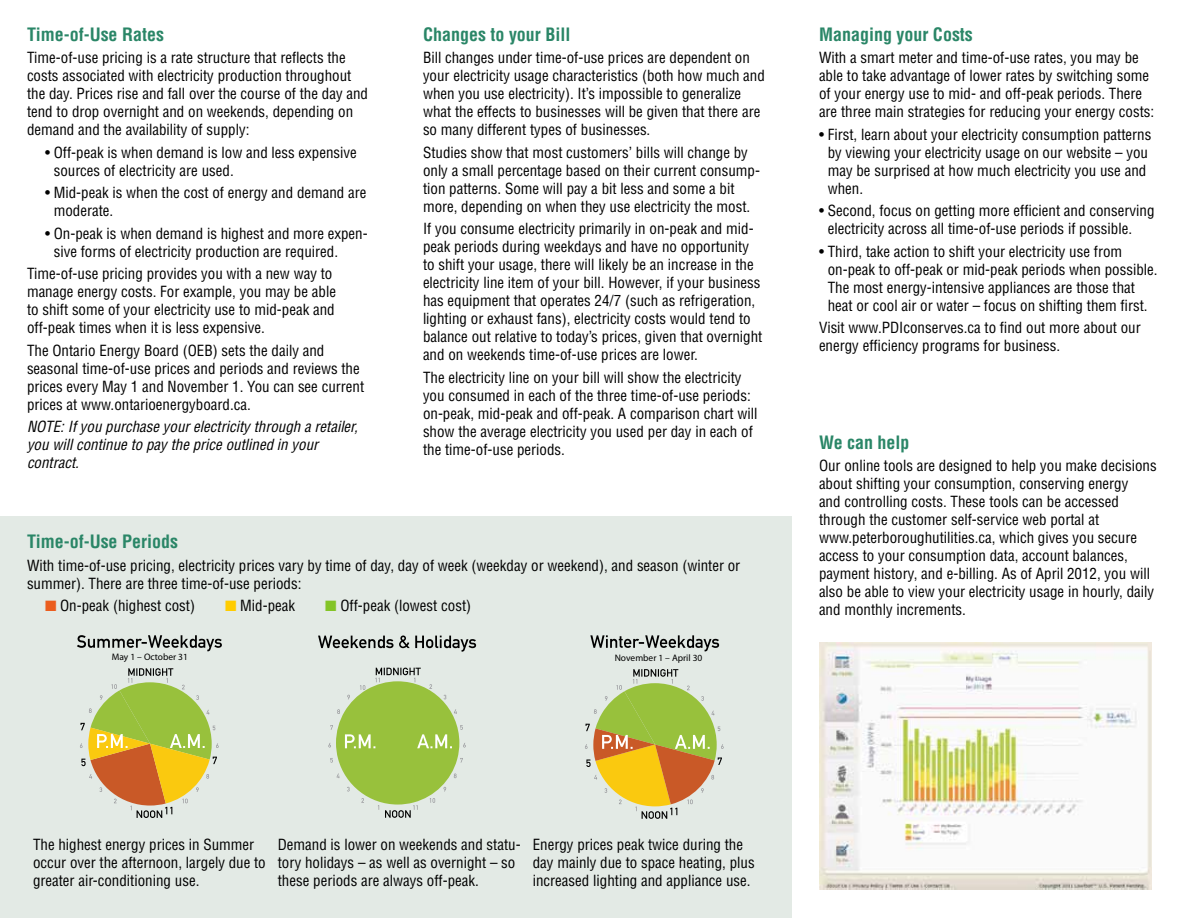
<style>
.page{position:relative;width:1188px;height:918px;background:#fff}
.page>*{position:absolute;margin:0;border:0;box-sizing:border-box;transform-origin:0 0}
.t1{font:700 condensed 18px "Helvetica";color:#2a8667}
.t2{font:condensed 15px/18px "Helvetica";color:#000}
.t3{font:italic condensed 15px/18px "Helvetica";color:#000}
.t4{font:9.45px "Myriad";color:#000}
.s1{color:#eb5d1e}
.s2{color:#fc0}
.s3{color:#83c426}
</style>
<div class="page">
<div style="left:0;top:517px;width:792px;height:401px;background:#e3eae5"></div>
<svg style="left:80px;top:668px;width:139px;height:150px"></svg>
<svg style="left:77px;top:635px;width:145px;height:16px"></svg>
<svg style="left:318px;top:635px;width:158px;height:17px"></svg>
<svg style="left:328px;top:668px;width:138px;height:150px"></svg>
<svg style="left:590px;top:635px;width:129px;height:16px"></svg>
<svg style="left:585px;top:669px;width:139px;height:150px"></svg>
<img style="left:820px;top:642px;width:332px;height:247px">
<p class="t1" style="left:27px;top:23px;width:139px">Time-of-Use Rates</p>
<p class="t2" style="left:27px;top:49px;width:343px">Time-of-use pricing is a rate structure that reflects the costs associated with electricity production throughout the day. Prices rise and fall over the course of the day and tend to drop overnight and on weekends, depending on demand and the availability of supply:</p>
<p class="t2" style="left:54px;top:143px;width:305px;text-indent:-9px">• Off-peak is when demand is low and less expensive sources of electricity are used.</p>
<p class="t2" style="left:54px;top:184px;width:314px;text-indent:-9px">• Mid-peak is when the cost of energy and demand are moderate.</p>
<p class="t2" style="left:54px;top:224px;width:316px;text-indent:-9px">• On-peak is when demand is highest and more expen&shy;sive forms of electricity production are required.</p>
<p class="t2" style="left:27px;top:265px;width:311px">Time-of-use pricing provides you with a new way to manage energy costs. For example, you may be able to shift some of your electricity use to mid-peak and off-peak times when it is less expensive.</p>
<p class="t2" style="left:27px;top:341px;width:339px">The Ontario Energy Board (OEB) sets the daily and seasonal time-of-use prices and periods and reviews the prices every May 1 and November 1. You can see current prices at www.ontarioenergyboard.ca.</p>
<p class="t3" style="left:27px;top:418px;width:332px">NOTE: If you purchase your electricity through a retailer, you will continue to pay the price outlined in your contract.</p>
<p class="t1" style="left:423px;top:23px;width:149px">Changes to your Bill</p>
<p class="t2" style="left:423px;top:49px;width:343px">Bill changes under time-of-use prices are dependent on your electricity usage characteristics (both how much and when you use electricity). It’s impossible to generalize what the effects to businesses will be given that there are so many different types of businesses.</p>
<p class="t2" style="left:423px;top:143px;width:339px">Studies show that most customers’ bills will change by only a small percentage based on their current consump&shy;tion patterns. Some will pay a bit less and some a bit more, depending on when they use electricity the most.</p>
<p class="t2" style="left:423px;top:220px;width:341px">If you consume electricity primarily in on-peak and mid&shy;peak periods during weekdays and have no opportunity to shift your usage, there will likely be an increase in the electricity line item of your bill. However, if your business has equipment that operates 24/7 (such as refrigeration, lighting or exhaust fans), electricity costs would tend to balance out relative to today’s prices, given that overnight and on weekends time-of-use prices are lower.</p>
<p class="t2" style="left:423px;top:368px;width:336px">The electricity line on your bill will show the electricity you consumed in each of the three time-of-use periods: on-peak, mid-peak and off-peak. A comparison chart will show the average electricity you used per day in each of the time-of-use periods.</p>
<p class="t1" style="left:27px;top:531px;width:153px">Time-of-Use Periods</p>
<p class="t2" style="left:27px;top:556px;width:715px">With time-of-use pricing, electricity prices vary by time of day, day of week (weekday or weekend), and season (winter or summer). There are three time-of-use periods:</p>
<p class="t2" style="left:45px;top:597px;width:152px"><span class="s1">■</span> On-peak (highest cost)</p>
<p class="t2" style="left:225px;top:597px;width:72px"><span class="s2">■</span> Mid-peak</p>
<p class="t2" style="left:325px;top:597px;width:147px"><span class="s3">■</span> Off-peak (lowest cost)</p>
<p class="t4" style="left:112px;top:652px;width:78px">May 1 – October 31</p>
<p class="t4" style="left:615px;top:653px;width:89px">November 1 – April 30</p>
<p class="t1" style="left:819px;top:23px;width:155px">Managing your Costs</p>
<p class="t2" style="left:819px;top:49px;width:337px">With a smart meter and time-of-use rates, you may be able to take advantage of lower rates by switching some of your energy use to mid- and off-peak periods. There are three main strategies for reducing your energy costs:</p>
<p class="t2" style="left:828px;top:125px;width:325px;text-indent:-9px">• First, learn about your electricity consumption patterns by viewing your electricity usage on our website – you may be surprised at how much electricity you use and when.</p>
<p class="t2" style="left:828px;top:202px;width:328px;text-indent:-9px">• Second, focus on getting more efficient and conserving electricity across all time-of-use periods if possible.</p>
<p class="t2" style="left:828px;top:242px;width:331px;text-indent:-9px">• Third, take action to shift your electricity use from on-peak to off-peak or mid-peak periods when possible.<br>The most energy-intensive appliances are those that heat or cool air or water – focus on shifting them first.</p>
<p class="t2" style="left:819px;top:319px;width:323px">Visit www.PDIconserves.ca to find out more about our energy efficiency programs for business.</p>
<p class="t1" style="left:819px;top:431px;width:92px">We can help</p>
<p class="t2" style="left:819px;top:456px;width:339px">Our online tools are designed to help you make decisions about shifting your consumption, conserving energy<br>and controlling costs. These tools can be accessed through the customer self-service web portal at www.peterboroughutilities.ca, which gives you secure access to your consumption data, account balances, payment history, and e-billing. As of April 2012, you will also be able to view your electricity usage in hourly, daily and monthly increments.</p>
<p class="t2" style="left:33px;top:835px;width:234px">The highest energy prices in Summer occur over the afternoon, largely due to greater air-conditioning use.</p>
<p class="t2" style="left:278px;top:835px;width:244px">Demand is lower on weekends and statu&shy;tory holidays – as well as overnight – so these periods are always off-peak.</p>
<p class="t2" style="left:533px;top:835px;width:223px">Energy prices peak twice during the day mainly due to space heating, plus increased lighting and appliance use.</p>
</div>
